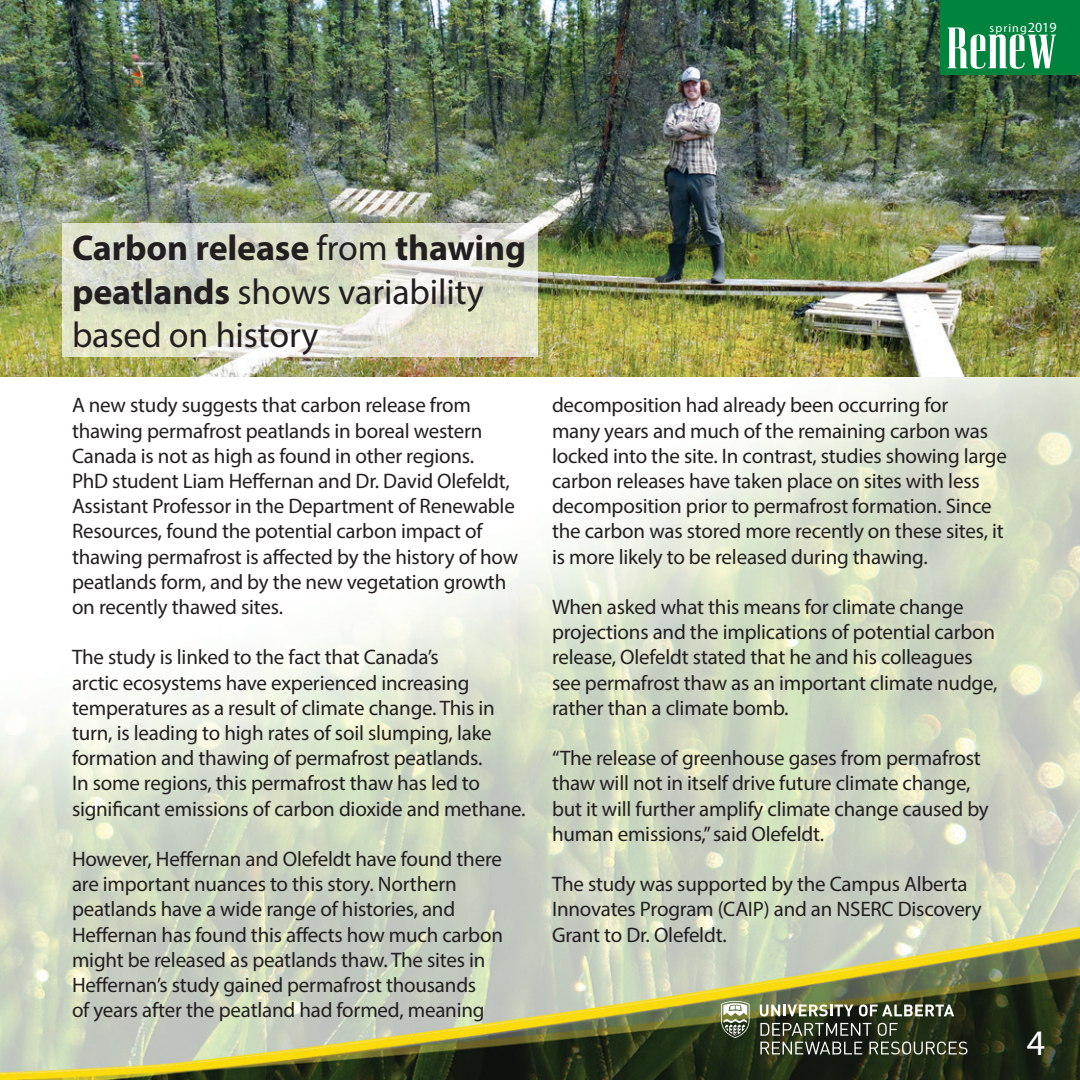
<style>
.page{position:relative;width:1080px;height:1080px;background:#fff}
.page>*{position:absolute;margin:0;border:0;box-sizing:border-box;transform-origin:0 0}
.t1{font:61px "Corvinus Skyline ICG";letter-spacing:-.015em;color:#fff}
.t2{font:36px/43.2px "Myriad Pro";letter-spacing:-.005em;color:#231f20}
.t3{font:36px "Myriad Pro";color:#fff}
.Renew_Body_Text{font:21px/25.2px "Myriad Pro";letter-spacing:-.01em;color:#231f20}
.t4{font:12px "Myriad Pro";letter-spacing:.09em;color:#fff}
.s1{font-size:14px}
.s2{font-weight:700}
</style>
<div class="page">
<img style="left:0;top:377px;width:1080px;height:703px">
<img style="left:1px;top:0;width:1079px;height:377px">
<svg style="left:760px;top:1004px;width:93px;height:12px"></svg>
<svg style="left:859px;top:1004px;width:95px;height:12px"></svg>
<svg style="left:760px;top:1023px;width:112px;height:13px"></svg>
<svg style="left:878px;top:1023px;width:20px;height:13px"></svg>
<svg style="left:760px;top:1042px;width:102px;height:12px"></svg>
<svg style="left:869px;top:1042px;width:98px;height:13px"></svg>
<svg style="left:721px;top:1001px;width:29px;height:37px"></svg>
<div style="left:940px;top:0;width:140px;height:74px;background:#00843d"></div>
<img style="left:0;top:0;width:1px;height:510px">
<svg style="left:62px;top:223px;width:476px;height:134px;background:#dee0cc"></svg>
<p class="t4" style="left:990px;top:20px;width:68px">spring<span class="s1">2019</span></p>
<p class="t1" style="left:946px;top:19px;width:113px">Renew</p>
<p class="t2" style="left:72px;top:226px;width:456px"><span class="s2">Carbon release</span> from <span class="s2">thawing peatlands</span> shows variability based on history</p>
<p class="Renew_Body_Text" style="left:72px;top:392px;width:448px">A new study suggests that carbon release from thawing permafrost peatlands in boreal western Canada is not as high as found in other regions.<br>PhD student Liam Heffernan and Dr. David Olefeldt, Assistant Professor in the Department of Renewable Resources, found the potential carbon impact of thawing permafrost is affected by the history of how peatlands form, and by the new vegetation growth on recently thawed sites.</p>
<p class="Renew_Body_Text" style="left:72px;top:644px;width:455px">The study is linked to the fact that Canada’s<br>arctic ecosystems have experienced increasing temperatures as a result of climate change. This in turn, is leading to high rates of soil slumping, lake formation and thawing of permafrost peatlands.<br>In some regions, this permafrost thaw has led to significant emissions of carbon dioxide and methane.</p>
<p class="Renew_Body_Text" style="left:72px;top:846px;width:432px">However, Heffernan and Olefeldt have found there are important nuances to this story. Northern peatlands have a wide range of histories, and Heffernan has found this affects how much carbon might be released as peatlands thaw. The sites in Heffernan’s study gained permafrost thousands<br>of years after the peatland had formed, meaning</p>
<p class="Renew_Body_Text" style="left:552px;top:392px;width:457px">decomposition had already been occurring for<br>many years and much of the remaining carbon was locked into the site. In contrast, studies showing large carbon releases have taken place on sites with less decomposition prior to permafrost formation. Since the carbon was stored more recently on these sites, it is more likely to be released during thawing.</p>
<p class="Renew_Body_Text" style="left:552px;top:594px;width:447px">When asked what this means for climate change projections and the implications of potential carbon release, Olefeldt stated that he and his colleagues see permafrost thaw as an important climate nudge, rather than a climate bomb.</p>
<p class="Renew_Body_Text" style="left:552px;top:745px;width:438px">“The release of greenhouse gases from permafrost thaw will not in itself drive future climate change, but it will further amplify climate change caused by human emissions,” said Olefeldt.</p>
<p class="Renew_Body_Text" style="left:552px;top:871px;width:431px">The study was supported by the Campus Alberta<br>Innovates Program (CAIP) and an NSERC Discovery</p>
<p class="Renew_Body_Text" style="left:552px;top:922px;width:176px">Grant to Dr. Olefeldt.</p>
<h2 class="t3" style="left:1027px;top:1021px;width:20px">4</h2>
</div>
